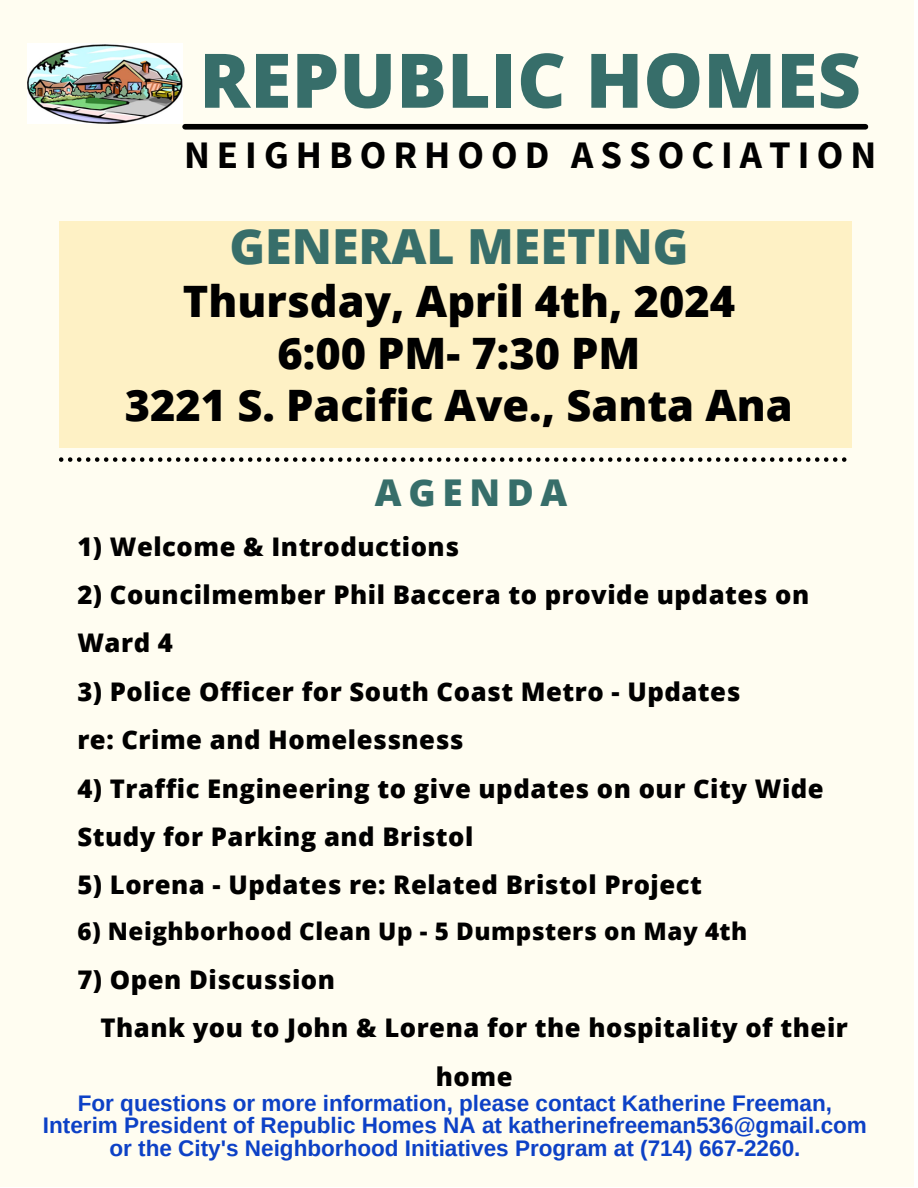
<style>
.page{position:relative;width:918px;height:1188px;background:#fff}
.page>*{position:absolute;margin:0;border:0;box-sizing:border-box;transform-origin:0 0}
.t1{font:800 75.3px "Open Sans";color:#376e6a}
.t2{font:800 48.45px "Open Sans";color:#376e6a}
.t3{font:800 43.35px/51.9px "Open Sans";color:#000;text-align:center}
.t4{font:700 38.85px "Source Sans Pro";letter-spacing:.18em;color:#000}
.t5{font:800 36.9px "Open Sans";letter-spacing:.18em;color:#376e6a}
.t6{font:800 25.65px/48.3px "Open Sans";letter-spacing:.02em;color:#000}
.t7{font:800 24.15px "Open Sans";letter-spacing:.02em;color:#000}
.t8{font:700 22.5px "Arimo";color:#0d41c6}
</style>
<div class="page">
<div style="left:0;top:0;width:914px;height:1187px;background:#fffdf1"></div>
<svg style="left:59px;top:457px;width:787px;height:5px"></svg>
<div style="left:59px;top:222px;width:793px;height:226px;background:#fef1c5"></div>
<div style="left:185px;top:124px;width:680px;height:6px;background:#000"></div>
<img style="left:27px;top:44px;width:155px;height:80px">
<h3 class="t1" style="left:199px;top:27px;width:663px">REPUBLIC HOMES</h3>
<h1 class="t4" style="left:184px;top:130px;width:694px">NEIGHBORHOOD ASSOCIATION</h1>
<p class="t2" style="left:229px;top:212px;width:461px">GENERAL MEETING</p>
<p class="t3" style="left:125px;top:274px;width:670px">Thursday, April 4th, 2024<br>6:00 PM- 7:30 PM<br>3221 S. Pacific Ave., Santa Ana</p>
<p class="t5" style="left:375px;top:467px;width:194px">AGENDA</p>
<p class="t6" style="left:77px;top:522px;width:383px">1) Welcome &amp; Introductions</p>
<p class="t6" style="left:77px;top:570px;width:733px">2) Councilmember Phil Baccera to provide updates on<br>Ward 4</p>
<p class="t6" style="left:77px;top:667px;width:664px">3) Police Officer for South Coast Metro - Updates re: Crime and Homelessness</p>
<p class="t6" style="left:77px;top:763px;width:748px">4) Traffic Engineering to give updates on our City Wide<br>Study for Parking and Bristol</p>
<p class="t6" style="left:77px;top:860px;width:626px">5) Lorena - Updates re: Related Bristol Project</p>
<p class="t7" style="left:77px;top:915px;width:672px">6) Neighborhood Clean Up - 5 Dumpsters on May 4th</p>
<p class="t6" style="left:77px;top:955px;width:259px">7) Open Discussion</p>
<p class="t6" style="left:101px;top:1003px;width:749px">Thank you to John &amp; Lorena for the hospitality of their</p>
<p class="t6" style="left:436px;top:1051px;width:78px">home</p>
<h2 class="t8" style="left:78px;top:1090px;width:756px">For questions or more information, please contact Katherine Freeman,</h2>
<h4 class="t8" style="left:43px;top:1113px;width:826px">Interim President of Republic Homes NA at katherinefreeman536@gmail.com</h4>
<p class="t8" style="left:109px;top:1135px;width:692px">or the City's Neighborhood Initiatives Program at (714) 667-2260.</p>
</div>
